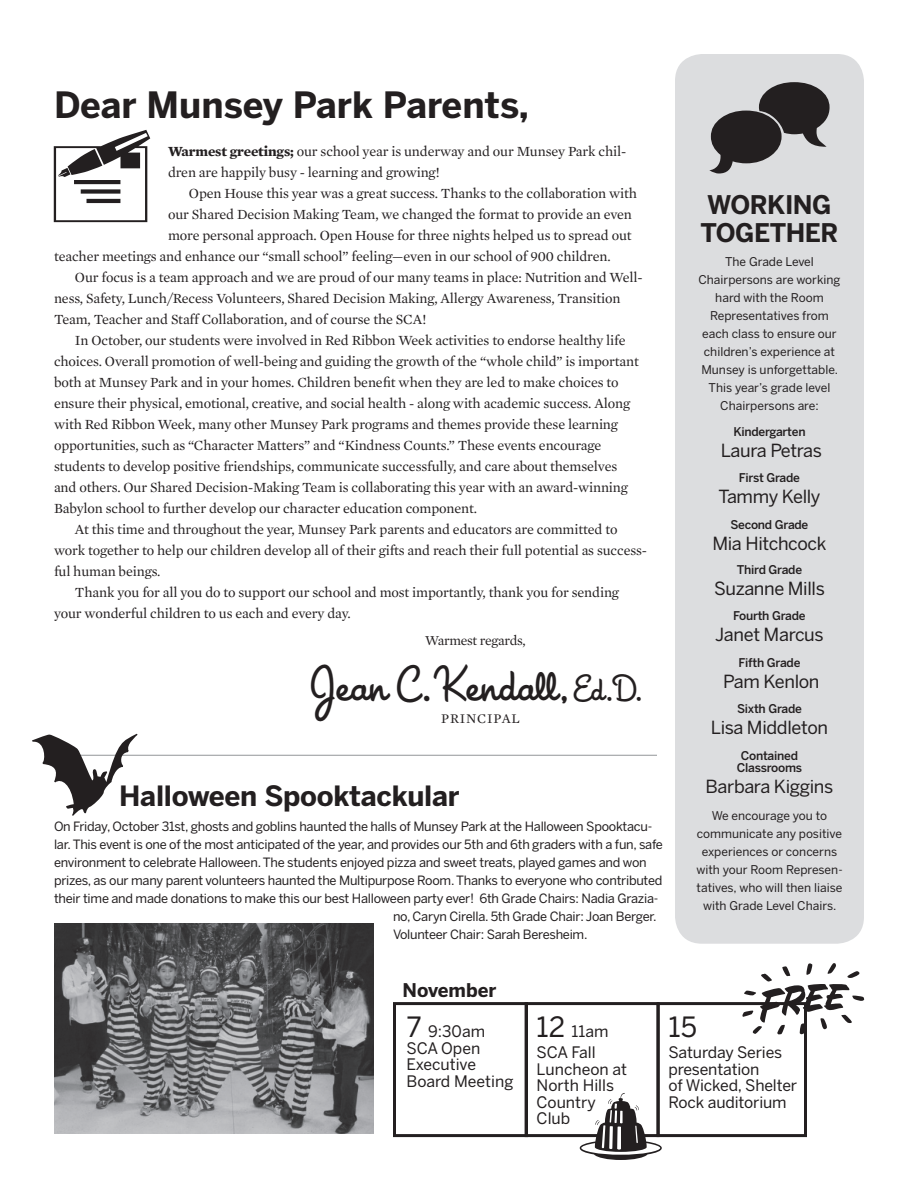
<style>
.page{position:relative;width:918px;height:1188px;background:#fff}
.page>*{position:absolute;margin:0;border:0;box-sizing:border-box;transform-origin:0 0}
.t1{font:101.4px "Sign Painter House Ad Art";color:#231f20}
.t2{font:92.85px "PF Holidays Celebrations";color:#231f20}
.t3{font:78px "PF Food Drink";color:#231f20}
.t4{font:45px "House A Rama League Night";color:#231f20}
.t5{font:700 36px "Benton Sans";color:#231f20}
.t6{font:700 27.75px "Benton Sans";letter-spacing:-.01em;color:#231f20}
.t7{font:27.75px "Benton Sans";color:#231f20}
.t8{font:700 25.5px/28.5px "Benton Sans";letter-spacing:-.02em;color:#231f20}
.t9{font:700 18.75px "Benton Sans";color:#231f20}
.t10{font:18px "Benton Sans";letter-spacing:-.02em;color:#231f20}
.t11{font:15.75px/16.5px "Benton Sans";letter-spacing:-.01em;color:#231f20}
.t12{font:14.25px/21px "Mercury Text G1";letter-spacing:-.01em;color:#231f20}
.t13{font:13.8px "Mercury Text G1";letter-spacing:-.02em;color:#231f20}
.t14{font:13.5px "Mercury Text G1";color:#231f20}
.t15{font:12.75px "Benton Sans";letter-spacing:-.02em;color:#231f20}
.t16{font:12px/18px "Benton Sans";color:#231f20;text-align:center}
.t17{font:500 12px/12px "Benton Sans";letter-spacing:-.02em;color:#231f20;text-align:center}
.s1{font-weight:700}
.s2{font-size:33px}
.s3{font-size:27.75px}
</style>
<div class="page">
<div style="left:675px;top:54px;width:189px;height:890px;background:#dcdddf;border-radius:27px"></div>
<div style="left:525px;top:1002px;width:135px;height:135px;border:3px solid #231f20"></div>
<div style="left:657px;top:1002px;width:150px;height:135px;border:3px solid #231f20"></div>
<div style="left:393px;top:1002px;width:135px;height:135px;border:3px solid #231f20"></div>
<div style="left:600px;top:1131px;width:44px;height:8px;background:#fff"></div>
<hr style="left:54px;top:755px;width:603px;height:1px;background:#939598">
<img style="left:54px;top:923px;width:320px;height:211px">
<h3 class="t5" style="left:54px;top:84px;width:477px">Dear Munsey Park Parents,</h3>
<p class="t12" style="left:168px;top:141px;width:460px"><span class="s1">Warmest greetings;</span> our school year is underway and our Munsey Park chil&shy;dren are happily busy - learning and growing!</p>
<p class="t12" style="left:189px;top:183px;width:449px">Open House this year was a great success. Thanks to the collaboration with</p>
<p class="t12" style="left:168px;top:204px;width:465px">our Shared Decision Making Team, we changed the format to provide an even</p>
<p class="t12" style="left:168px;top:225px;width:465px">more personal approach. Open House for three nights helped us to spread out</p>
<p class="t12" style="left:54px;top:246px;width:558px">teacher meetings and enhance our “small school” feeling—even in our school of 900 children.</p>
<p class="t12" style="left:75px;top:267px;width:569px">Our focus is a team approach and we are proud of our many teams in place: Nutrition and Well-</p>
<p class="t12" style="left:54px;top:288px;width:568px">ness, Safety, Lunch/Recess Volunteers, Shared Decision Making, Allergy Awareness, Transition</p>
<p class="t12" style="left:54px;top:309px;width:374px">Team, Teacher and Staff Collaboration, and of course the SCA!</p>
<p class="t12" style="left:75px;top:330px;width:552px">In October, our students were involved in Red Ribbon Week activities to endorse healthy life</p>
<p class="t12" style="left:54px;top:351px;width:586px">choices. Overall promotion of well-being and guiding the growth of the “whole child” is important</p>
<p class="t12" style="left:54px;top:372px;width:566px">both at Munsey Park and in your homes. Children benefit when they are led to make choices to</p>
<p class="t12" style="left:54px;top:393px;width:578px">ensure their physical, emotional, creative, and social health - along with academic success. Along</p>
<p class="t12" style="left:54px;top:414px;width:566px">with Red Ribbon Week, many other Munsey Park programs and themes provide these learning</p>
<p class="t12" style="left:54px;top:435px;width:549px">opportunities, such as “Character Matters” and “Kindness Counts.” These events encourage</p>
<p class="t12" style="left:54px;top:456px;width:565px">students to develop positive friendships, communicate successfully, and care about themselves</p>
<p class="t12" style="left:54px;top:477px;width:575px">and others. Our Shared Decision-Making Team is collaborating this year with an award-winning</p>
<p class="t12" style="left:54px;top:498px;width:425px">Babylon school to further develop our character education component.</p>
<p class="t12" style="left:75px;top:519px;width:544px">At this time and throughout the year, Munsey Park parents and educators are committed to</p>
<p class="t12" style="left:54px;top:540px;width:595px">work together to help our children develop all of their gifts and reach their full potential as success-</p>
<p class="t12" style="left:54px;top:561px;width:108px">ful human beings.</p>
<p class="t12" style="left:75px;top:582px;width:546px">Thank you for all you do to support our school and most importantly, thank you for sending</p>
<p class="t12" style="left:54px;top:603px;width:298px">your wonderful children to us each and every day.</p>
<p class="t13" style="left:425px;top:632px;width:102px">Warmest regards,</p>
<h3 class="t4" style="left:310px;top:658px;width:333px">Jean C. Kendall, <span class="s2">Ed.D.</span></h3>
<p class="t14" style="left:441px;top:710px;width:19px">Principal</p>
<h2 class="t2" style="left:31px;top:726px;width:110px">~</h2>
<h3 class="t6" style="left:119px;top:779px;width:342px">Halloween Spooktackular</h3>
<p class="t15" style="left:54px;top:819px;width:600px">On Friday, October 31st, ghosts and goblins haunted the halls of Munsey Park at the Halloween Spooktacu-</p>
<p class="t15" style="left:54px;top:837px;width:610px">lar. This event is one of the most anticipated of the year, and provides our 5th and 6th graders with a fun, safe</p>
<p class="t15" style="left:54px;top:855px;width:594px">environment to celebrate Halloween. The students enjoyed pizza and sweet treats, played games and won</p>
<p class="t15" style="left:54px;top:873px;width:610px">prizes, as our many parent volunteers haunted the Multipurpose Room. Thanks to everyone who contributed</p>
<p class="t15" style="left:54px;top:891px;width:606px">their time and made donations to make this our best Halloween party ever! 6th Grade Chairs: Nadia Grazia-</p>
<p class="t15" style="left:393px;top:909px;width:265px">no, Caryn Cirella. 5th Grade Chair: Joan Berger.</p>
<p class="t15" style="left:393px;top:927px;width:196px">Volunteer Chair: Sarah Beresheim.</p>
<h3 class="t8" style="left:701px;top:191px;width:139px">Working<br>Together</h3>
<p class="t16" style="left:698px;top:253px;width:144px">The Grade Level<br>Chairpersons are working hard with the Room<br>Representatives from each class to ensure our children’s experience at<br>Munsey is unforgettable.<br>This year’s grade level<br>Chairpersons are:</p>
<p class="t17" style="left:733px;top:426px;width:74px">Kindergarten</p>
<p class="t10" style="left:721px;top:440px;width:103px">Laura Petras</p>
<p class="t17" style="left:739px;top:472px;width:63px">First Grade</p>
<p class="t10" style="left:718px;top:486px;width:104px">Tammy Kelly</p>
<p class="t17" style="left:731px;top:519px;width:79px">Second Grade</p>
<p class="t10" style="left:712px;top:533px;width:116px">Mia Hitchcock</p>
<p class="t17" style="left:737px;top:564px;width:67px">Third Grade</p>
<p class="t10" style="left:714px;top:578px;width:112px">Suzanne Mills</p>
<p class="t17" style="left:733px;top:610px;width:74px">Fourth Grade</p>
<p class="t10" style="left:715px;top:624px;width:110px">Janet Marcus</p>
<p class="t17" style="left:739px;top:657px;width:63px">Fifth Grade</p>
<p class="t10" style="left:723px;top:671px;width:98px">Pam Kenlon</p>
<p class="t17" style="left:737px;top:703px;width:66px">Sixth Grade</p>
<p class="t10" style="left:711px;top:717px;width:119px">Lisa Middleton</p>
<p class="t17" style="left:737px;top:750px;width:67px">Contained<br>Classrooms</p>
<p class="t10" style="left:706px;top:776px;width:129px">Barbara Kiggins</p>
<p class="t16" style="left:696px;top:807px;width:148px">We encourage you to communicate any positive experiences or concerns with your Room Represen&shy;tatives, who will then liaise with Grade Level Chairs.</p>
<h3 class="t9" style="left:403px;top:979px;width:95px">November</h3>
<p class="t11" style="left:406px;top:1024px;width:109px"><span class="s3">7</span> 9:30am<br>SCA Open<br>Executive<br>Board Meeting</p>
<h1 class="t1" style="left:738px;top:944px;width:132px">e</h1>
<p class="t11" style="left:537px;top:1021px;width:73px;line-height:21px"><span class="s3">12</span> 11am<br>SCA Fall</p>
<p class="t11" style="left:537px;top:1061px;width:92px">Luncheon at<br>North Hills<br>Country<br>Club</p>
<h3 class="t7" style="left:669px;top:1011px;width:30px">15</h3>
<p class="t11" style="left:669px;top:1045px;width:130px">Saturday Series presentation<br>of Wicked, Shelter<br>Rock auditorium</p>
<h3 class="t3" style="left:579px;top:1075px;width:84px">g</h3>
</div>
